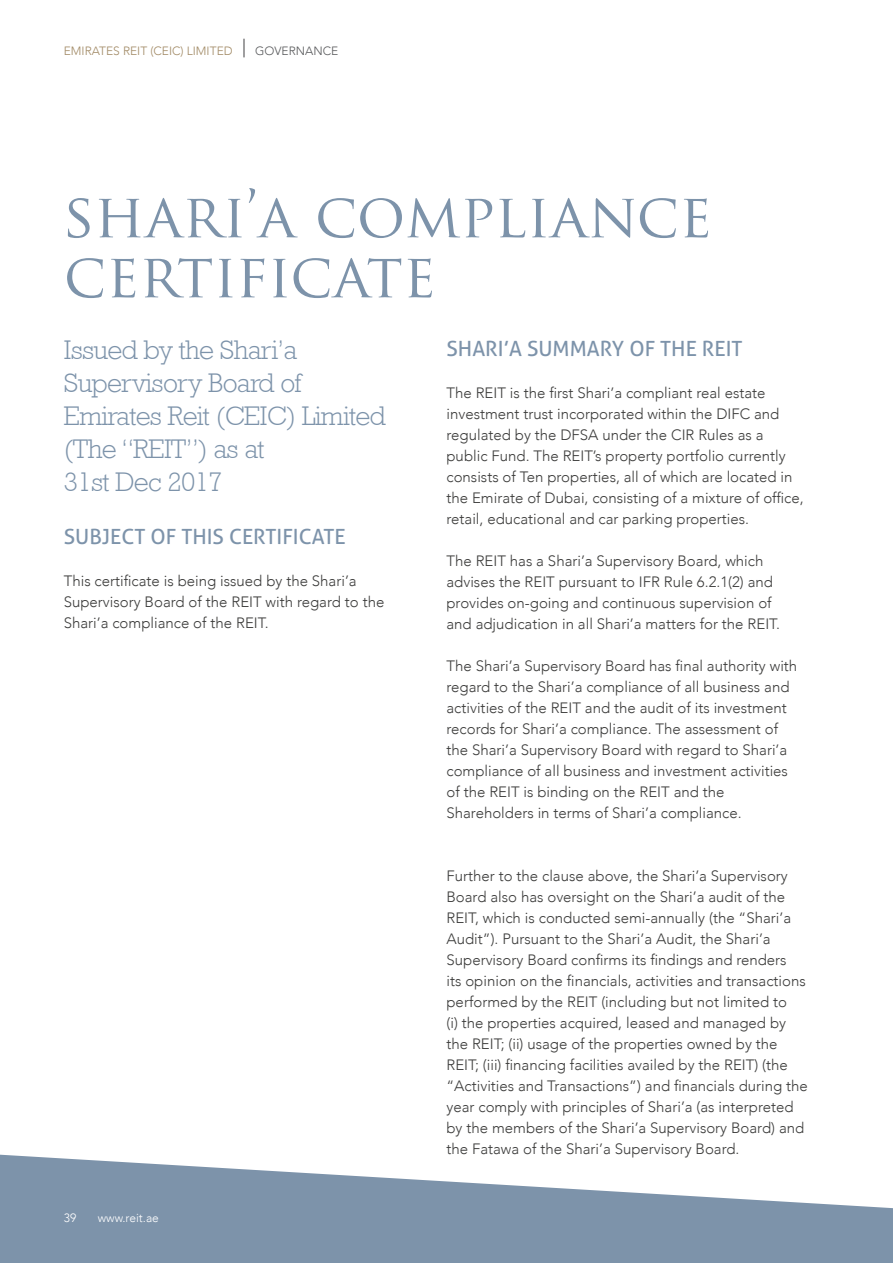
<style>
.page{position:relative;width:893px;height:1263px;background:#fff}
.page>*{position:absolute;margin:0;border:0;box-sizing:border-box;transform-origin:0 0}
.t1{font:60px/60px "Trajan Pro";color:#7d93aa}
.t2{font:300 27px/33px "Rockwell";letter-spacing:-.025em;color:#7d93aa}
.t3{font:21px "Aller";color:#7d93aa}
.t4{font:300 15px/21px "Avenir";color:#3c3c3b}
.t5{font:300 12px "Avenir";color:#a18964}
.t6{font:300 12px "Avenir";color:#fff}
.t7{font:300 12px "Avenir";color:#58595b}
</style>
<div class="page">
<svg style="left:244px;top:39px;width:1px;height:18px"></svg>
<svg style="left:0;top:1154px;width:893px;height:109px"></svg>
<p class="t5" style="left:64px;top:43px;width:170px">EMIRATES REIT (CEIC) LIMITED</p>
<p class="t7" style="left:255px;top:43px;width:85px">GOVERNANCE</p>
<h1 class="t1" style="left:64px;top:185px;width:650px">SHARI’A COMPLIANCE<br>CERTIFICATE</h1>
<h2 class="t2" style="left:64px;top:333px;width:323px">Issued by the Shari’a<br>Supervisory Board of<br>Emirates Reit (CEIC) Limited (The “REIT”) as at<br>31st Dec 2017</h2>
<h3 class="t3" style="left:446px;top:335px;width:298px">SHARI’A SUMMARY OF THE REIT</h3>
<p class="t4" style="left:446px;top:382px;width:359px">The REIT is the first Shari’a compliant real estate investment trust incorporated within the DIFC and regulated by the DFSA under the CIR Rules as a public Fund. The REIT’s property portfolio currently consists of Ten properties, all of which are located in the Emirate of Dubai, consisting of a mixture of office, retail, educational and car parking properties.</p>
<p class="t4" style="left:446px;top:550px;width:335px">The REIT has a Shari’a Supervisory Board, which advises the REIT pursuant to IFR Rule 6.2.1(2) and provides on-going and continuous supervision of and adjudication in all Shari’a matters for the REIT.</p>
<p class="t4" style="left:446px;top:655px;width:352px">The Shari’a Supervisory Board has final authority with regard to the Shari’a compliance of all business and activities of the REIT and the audit of its investment records for Shari’a compliance. The assessment of the Shari’a Supervisory Board with regard to Shari’a compliance of all business and investment activities of the REIT is binding on the REIT and the Shareholders in terms of Shari’a compliance.</p>
<h3 class="t3" style="left:64px;top:524px;width:283px">SUBJECT OF THIS CERTIFICATE</h3>
<p class="t4" style="left:64px;top:570px;width:322px">This certificate is being issued by the Shari’a<br>Supervisory Board of the REIT with regard to the<br>Shari’a compliance of the REIT.</p>
<p class="t6" style="left:64px;top:1210px;width:14px">39</p>
<p class="t6" style="left:98px;top:1210px;width:63px">www.reit.ae</p>
<p class="t4" style="left:446px;top:865px;width:363px">Further to the clause above, the Shari’a Supervisory Board also has oversight on the Shari’a audit of the REIT, which is conducted semi-annually (the “Shari’a Audit”). Pursuant to the Shari’a Audit, the Shari’a Supervisory Board confirms its findings and renders<br>its opinion on the financials, activities and transactions performed by the REIT (including but not limited to<br>(i) the properties acquired, leased and managed by the REIT; (ii) usage of the properties owned by the REIT; (iii) financing facilities availed by the REIT) (the “Activities and Transactions”) and financials during the year comply with principles of Shari’a (as interpreted by the members of the Shari’a Supervisory Board) and the Fatawa of the Shari’a Supervisory Board.</p>
</div>
